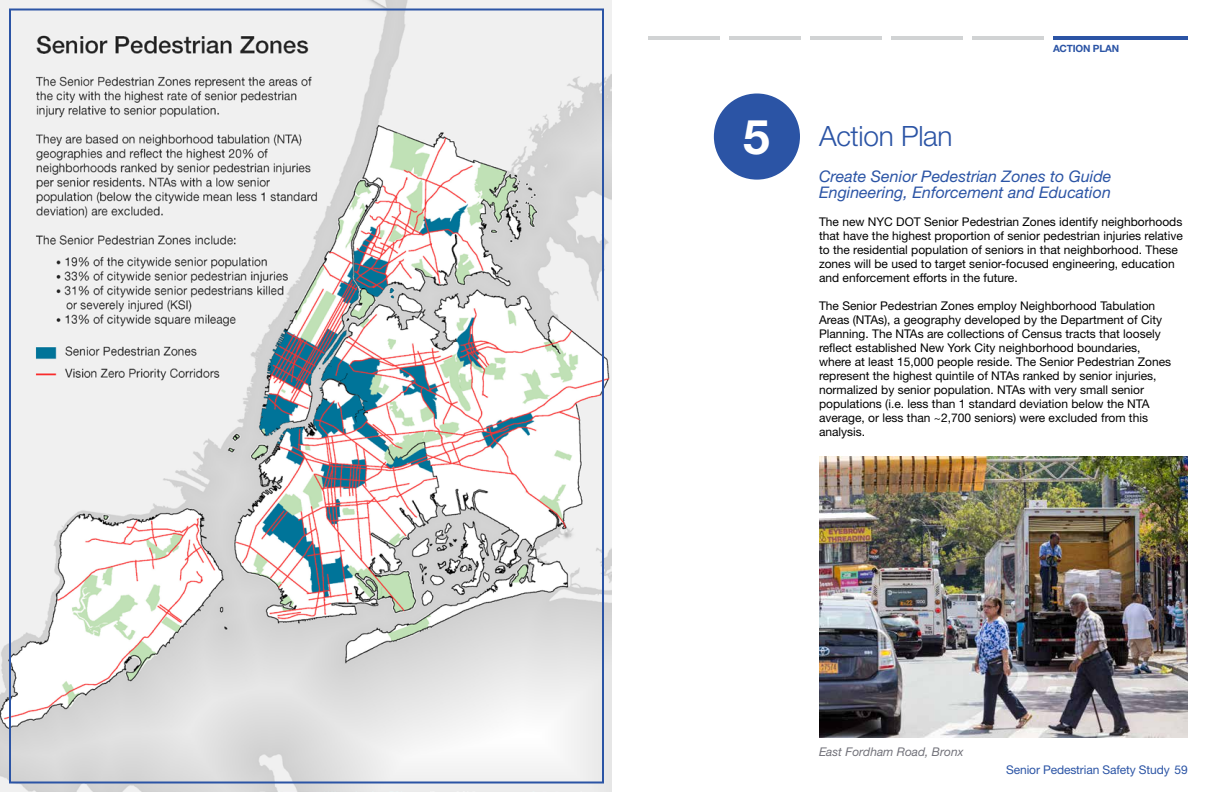
<style>
.page{position:relative;width:1224px;height:792px;background:#fff}
.page>*{position:absolute;margin:0;border:0;box-sizing:border-box;transform-origin:0 0}
.t1{font:700 48px "Helvetica Neue LT Std";color:#fff}
.t2{font:300 28px "Helvetica Neue LT Std";letter-spacing:-.01em;color:#2b54a5}
.Body_Text_-_Helvetic{font:italic 16px/16px "Helvetica Neue LT Std";color:#2b54a5}
.Body_Text_-_Helvetic-2{font:12px/14px "Helvetica Neue LT Std";color:#000}
.t3{font:12px "Helvetica Neue LT Std";letter-spacing:-.01em;color:#2b54a5}
.t4{font:italic 12px "Helvetica Neue LT Std";color:#72727a}
.t5{font:700 10px "Helvetica Neue LT Std";letter-spacing:-.02em;color:#2b54a5}
</style>
<div class="page">
<hr style="left:1053px;top:36px;width:135px;height:4px;background:#2b54a5">
<hr style="left:972px;top:36px;width:72px;height:4px;background:#d1d3d4">
<hr style="left:891px;top:36px;width:72px;height:4px;background:#d1d3d4">
<hr style="left:810px;top:36px;width:72px;height:4px;background:#d1d3d4">
<hr style="left:729px;top:36px;width:72px;height:4px;background:#d1d3d4">
<hr style="left:648px;top:36px;width:72px;height:4px;background:#d1d3d4">
<div style="left:714px;top:94px;width:86px;height:86px;background:#2b54a5;border-radius:50%"></div>
<img style="left:819px;top:457px;width:369px;height:281px">
<img style="left:0;top:0;width:612px;height:792px">
<p class="t5" style="left:1053px;top:42px;width:68px">ACTION PLAN</p>
<p class="t1" style="left:743px;top:107px;width:28px">5</p>
<p class="t2" style="left:819px;top:119px;width:135px">Action Plan</p>
<p class="Body_Text_-_Helvetic" style="left:819px;top:168px;width:294px">Create Senior Pedestrian Zones to Guide<br>Engineering, Enforcement and Education</p>
<p class="Body_Text_-_Helvetic-2" style="left:819px;top:215px;width:365px">The new NYC DOT Senior Pedestrian Zones identify neighborhoods that have the highest proportion of senior pedestrian injuries relative to the residential population of seniors in that neighborhood. These zones will be used to target senior-focused engineering, education and enforcement efforts in the future.</p>
<p class="Body_Text_-_Helvetic-2" style="left:819px;top:299px;width:354px">The Senior Pedestrian Zones employ Neighborhood Tabulation Areas (NTAs), a geography developed by the Department of City Planning. The NTAs are collections of Census tracts that loosely reflect established New York City neighborhood boundaries, where at least 15,000 people reside. The Senior Pedestrian Zones represent the highest quintile of NTAs ranked by senior injuries, normalized by senior population. NTAs with very small senior populations (i.e. less than 1 standard deviation below the NTA average, or less than ~2,700 seniors) were excluded from this analysis.</p>
<p class="t4" style="left:819px;top:744px;width:146px">East Fordham Road, Bronx</p>
<p class="t3" style="left:1006px;top:762px;width:183px">Senior Pedestrian Safety Study 59</p>
</div>
